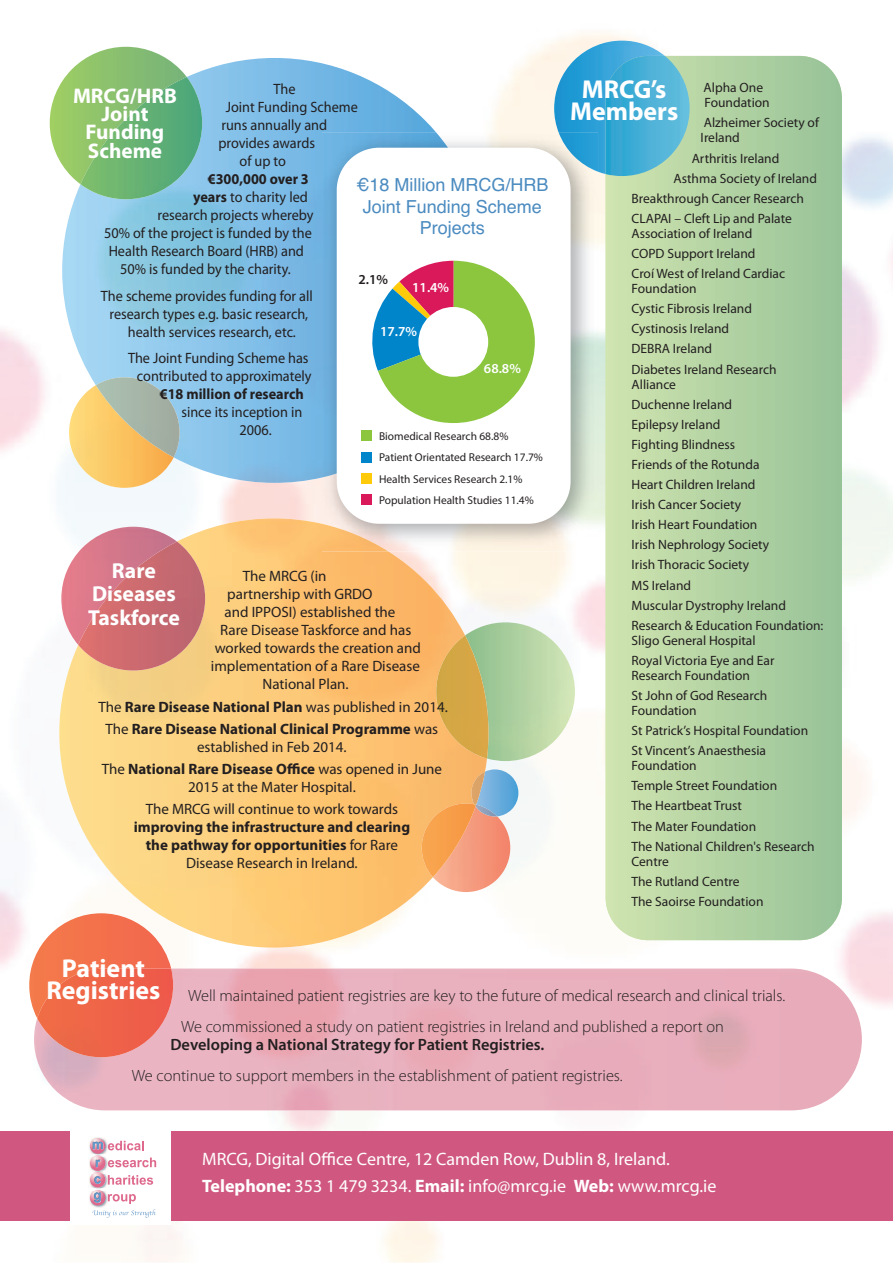
<style>
.page{position:relative;width:893px;height:1263px;background:#fff}
.page>*{position:absolute;margin:0;border:0;box-sizing:border-box;transform-origin:0 0}
.t1{font:700 25.95px/22.2px "Myriad Pro";color:#fff;text-align:center}
.t2{font:700 21.75px/23.5px "Myriad Pro";color:#fff;text-align:center}
.t3{font:700 21.3px/18.1px "Myriad Pro";color:#fff;text-align:center}
.t4{font:18px/26.5px "Myriad Pro";color:#fff}
.t5{font:18px/21.6px "Helvetica";color:#4b8bc0;text-align:center}
.t6{font:300 16.35px/30.9px "Myriad Pro";color:#231f20}
.t7{font:600 16.35px "Myriad Pro";color:#231f20}
.t8{font:15px/18px "Myriad Pro";color:#231f20;text-align:center;scale:.95 1}
.t9{font:15px/22.2px "Myriad Pro";color:#231f20;text-align:center}
.t10{font:700 15px/18px "Myriad Pro";color:#231f20;text-align:center}
.t11{font:700 15px "Myriad Pro";color:#231f20;scale:.95 1}
.t12{font:600 13.8px "Myriad Pro";color:#fff}
.t13{font:600 13.8px "Myriad Pro";color:#231f20}
.t14{font:13.5px/20.1px "Myriad Pro";color:#231f20}
.t15{font:11.4px/21.5px "Myriad Pro";color:#231f20}
.s1{font-weight:700}
.s2{font-weight:400}
</style>
<div class="page">
<img style="left:0;top:33px;width:893px;height:1229px">
<div style="left:0;top:1131px;width:893px;height:89px;background:#d05880"></div>
<div style="left:71px;top:1125px;width:100px;height:100px;background:#fff"></div>
<img style="left:91px;top:1137px;width:15px;height:4px">
<img style="left:90px;top:1138px;width:15px;height:16px;border-radius:50%">
<svg style="left:89px;top:1141px;width:67px;height:77px"></svg>
<div style="left:606px;top:56px;width:236px;height:884px;background:linear-gradient(to right,#d0e4af,#97c298);border-radius:43px"></div>
<img style="left:554px;top:41px;width:111px;height:133px">
<img style="left:606px;top:56px;width:84px;height:120px">
<img style="left:487px;top:816px;width:23px;height:76px">
<img style="left:69px;top:483px;width:105px;height:5px">
<img style="left:62px;top:58px;width:374px;height:425px">
<img style="left:96px;top:377px;width:84px;height:80px">
<img style="left:50px;top:47px;width:137px;height:137px">
<img style="left:80px;top:77px;width:122px;height:122px">
<img style="left:34px;top:968px;width:828px;height:142px">
<img style="left:29px;top:913px;width:142px;height:105px">
<img style="left:37px;top:968px;width:136px;height:89px">
<img style="left:487px;top:769px;width:31px;height:47px">
<img style="left:487px;top:805px;width:10px;height:11px">
<img style="left:487px;top:622px;width:88px;height:139px">
<img style="left:59px;top:518px;width:428px;height:430px">
<img style="left:422px;top:803px;width:54px;height:74px">
<img style="left:471px;top:771px;width:14px;height:34px">
<img style="left:436px;top:635px;width:53px;height:123px">
<img style="left:61px;top:527px;width:116px;height:118px">
<img style="left:78px;top:541px;width:127px;height:129px">
<img style="left:322px;top:133px;width:276px;height:418px">
<img style="left:559px;top:133px;width:39px;height:39px">
<img style="left:322px;top:133px;width:165px;height:344px">
<img style="left:322px;top:524px;width:66px;height:27px">
<div style="left:337px;top:148px;width:234px;height:376px;background:#fff;border-radius:43px"></div>
<svg style="left:372px;top:261px;width:163px;height:162px"></svg>
<div style="left:418px;top:307px;width:70px;height:70px;background:#fff;border-radius:50%"></div>
<div style="left:362px;top:452px;width:10px;height:10px;background:#0084ca"></div>
<div style="left:362px;top:431px;width:10px;height:10px;background:#8bc63e"></div>
<div style="left:362px;top:495px;width:10px;height:10px;background:#da195b"></div>
<div style="left:362px;top:473px;width:10px;height:11px;background:#feca0a"></div>
<p class="t8" style="left:274px;top:81px;width:25px">The</p>
<p class="t8" style="left:226px;top:99px;width:141px">Joint Funding scheme</p>
<p class="t8" style="left:221px;top:117px;width:113px">runs annually and</p>
<p class="t8" style="left:218px;top:135px;width:103px">provides awards</p>
<p class="t8" style="left:240px;top:153px;width:50px">of up to</p>
<p class="t11" style="left:208px;top:173px;width:108px">€300,000 over 3</p>
<p class="t8" style="left:193px;top:189px;width:122px"><span class="s1">years</span> to charity led</p>
<p class="t8" style="left:157px;top:207px;width:166px">research projects whereby</p>
<p class="t8" style="left:104px;top:225px;width:220px">50% of the project is funded by the</p>
<p class="t8" style="left:109px;top:243px;width:207px">Health Research Board (HRB) and</p>
<p class="t8" style="left:120px;top:261px;width:181px">50% is funded by the charity.</p>
<p class="t8" style="left:101px;top:288px;width:224px">The scheme provides funding for all</p>
<p class="t8" style="left:110px;top:306px;width:211px">research types e.g. basic research,</p>
<p class="t8" style="left:128px;top:324px;width:178px">health services research, etc.</p>
<p class="t8" style="left:128px;top:350px;width:195px">The Joint Funding scheme has contributed to approximately</p>
<p class="t11" style="left:160px;top:388px;width:153px">€18 million of research</p>
<p class="t8" style="left:240px;top:404px;width:68px;text-align:left;text-indent:-58px">since its inception in<br>2006.</p>
<h3 class="t3" style="left:73px;top:88px;width:106px">MRCG/HRB<br>Joint<br>Funding<br>Scheme</h3>
<h3 class="t5" style="left:356px;top:174px;width:194px">€18 Million MRCG/HRB<br>Joint Funding Scheme<br>Projects</h3>
<p class="t13" style="left:359px;top:274px;width:31px">2.1%</p>
<p class="t12" style="left:412px;top:282px;width:38px">11.4%</p>
<p class="t12" style="left:380px;top:326px;width:38px">17.7%</p>
<p class="t12" style="left:484px;top:363px;width:38px">68.8%</p>
<p class="t15" style="left:379px;top:426px;width:165px">Biomedical Research 68.8%<br>Patient Orientated Research 17.7%<br>Health Services Research 2.1%<br>Population Health Studies 11.4%</p>
<h2 class="t2" style="left:88px;top:560px;width:93px">Rare<br>Diseases<br>Taskforce</h2>
<p class="t9" style="left:243px;top:566px;width:85px">The MRcG (in</p>
<p class="t9" style="left:227px;top:584px;width:147px">partnership with GRdo</p>
<p class="t9" style="left:224px;top:602px;width:172px">and ipposi) established the</p>
<p class="t9" style="left:220px;top:620px;width:193px">Rare disease Taskforce and has</p>
<p class="t9" style="left:215px;top:638px;width:208px">worked towards the creation and</p>
<p class="t9" style="left:211px;top:656px;width:211px">implementation of a Rare disease</p>
<p class="t9" style="left:263px;top:674px;width:88px">National plan.</p>
<p class="t10" style="left:98px;top:697px;width:351px;line-height:22.2px"><span class="s2">The</span> Rare Disease National Plan <span class="s2">was published in 2014.<br>The</span> Rare Disease National Clinical Programme <span class="s2">was</span></p>
<p class="t9" style="left:102px;top:737px;width:342px">established in Feb 2014.<br>The <span class="s1">National Rare Disease Office</span> was opened in June</p>
<p class="t9" style="left:146px;top:777px;width:254px">2015 at the Mater Hospital.<br>The MRcG will continue to work towards</p>
<p class="t10" style="left:134px;top:819px;width:278px">improving the infrastructure and clearing the pathway for opportunities <span class="s2">for Rare disease Research in ireland.</span></p>
<h1 class="t1" style="left:570px;top:80px;width:110px">MRCG’s<br>Members</h1>
<p class="t14" style="left:704px;top:81px;width:68px;line-height:15px">alpha one<br>Foundation</p>
<p class="t14" style="left:701px;top:117px;width:120px;line-height:15px">alzheimer society of ireland</p>
<p class="t14" style="left:692px;top:149px;width:89px">arthritis ireland</p>
<p class="t14" style="left:674px;top:169px;width:145px">asthma society of ireland</p>
<p class="t14" style="left:631px;top:189px;width:174px">Breakthrough cancer Research</p>
<p class="t14" style="left:631px;top:209px;width:162px">clapai – cleft lip and palate</p>
<p class="t14" style="left:631px;top:224px;width:155px">association of ireland copd support ireland<br>croí West of ireland cardiac</p>
<p class="t14" style="left:631px;top:280px;width:147px">Foundation<br>cystic Fibrosis ireland cystinosis ireland<br>dEBRa ireland<br>diabetes ireland Research</p>
<p class="t14" style="left:631px;top:375px;width:193px">alliance<br>duchenne ireland<br>Epilepsy ireland<br>Fighting Blindness<br>Friends of the Rotunda<br>Heart children ireland<br>irish cancer society<br>irish Heart Foundation<br>irish Nephrology society<br>irish Thoracic society<br>Ms ireland<br>Muscular dystrophy ireland<br>Research &amp; Education Foundation:</p>
<p class="t14" style="left:631px;top:631px;width:144px">sligo General Hospital<br>Royal Victoria Eye and Ear</p>
<p class="t14" style="left:631px;top:666px;width:137px">Research Foundation<br>st John of God Research</p>
<p class="t14" style="left:631px;top:701px;width:178px">Foundation<br>st patrick’s Hospital Foundation st Vincent’s anaesthesia</p>
<p class="t14" style="left:631px;top:757px;width:185px">Foundation<br>Temple street Foundation<br>The Heartbeat Trust<br>The Mater Foundation<br>The National children's Research</p>
<p class="t14" style="left:631px;top:852px;width:133px">centre<br>The Rutland centre<br>The saoirse Foundation</p>
<h1 class="t1" style="left:46px;top:959px;width:115px">Patient<br>Registries</h1>
<p class="t6" style="left:181px;top:981px;width:605px;text-indent:7px">Well maintained patient registries are key to the future of medical research and clinical trials.<br>We commissioned a study on patient registries in Ireland and published a report on</p>
<p class="t7" style="left:170px;top:1038px;width:376px">Developing a National Strategy for Patient Registries.</p>
<p class="t6" style="left:132px;top:1061px;width:492px">We continue to support members in the establishment of patient registries.</p>
<h3 class="t4" style="left:202px;top:1147px;width:516px">MRcG, digital office centre, 12 camden Row, dublin 8, ireland.<br><span class="s1">Telephone:</span> 353 1 479 3234. <span class="s1">Email:</span> info@mrcg.ie <span class="s1">Web:</span> www.mrcg.ie</h3>
</div>
